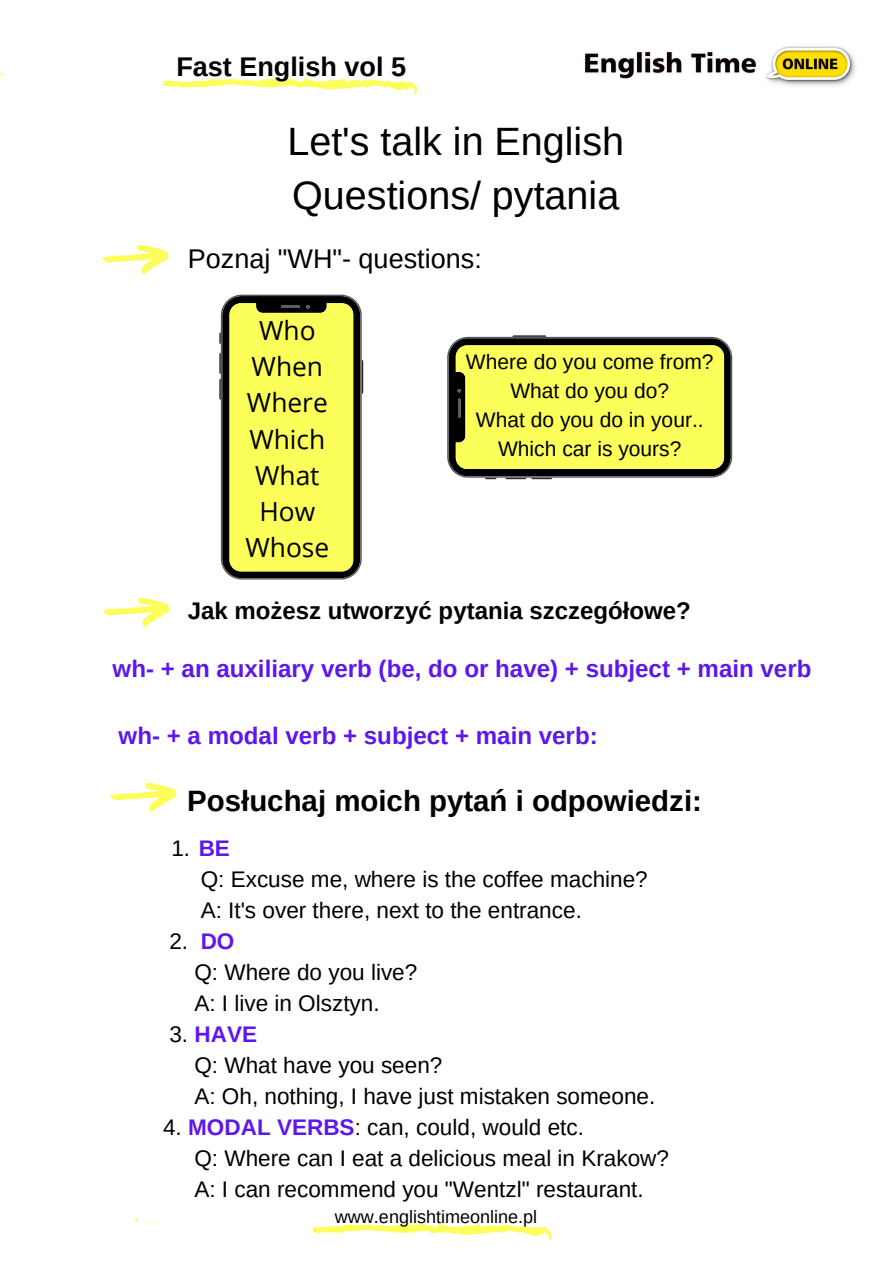
<style>
.page{position:relative;width:894px;height:1264px;background:#fff}
.page>*{position:absolute;margin:0;border:0;box-sizing:border-box;transform-origin:0 0}
.t1{font:39.45px/54.4px "Arimo";color:#000}
.t2{font:700 29.4px "Arimo";color:#000}
.t3{font:27px "Arimo";color:#000}
.t4{font:700 27px "Arimo";color:#000}
.t5{font:26.4px/36.2px "Open Sans";color:#000;text-align:center}
.t6{font:700 24.15px "Arimo";color:#5e17eb}
.t7{font:700 24px "Arimo";color:#000}
.t8{font:22.5px/31px "Arimo";color:#000}
.t9{font:21px/29px "Arimo";color:#000;text-align:center}
.t10{font:18px "Arimo";color:#000}
.s1{font-weight:700;color:#5e17eb}
</style>
<div class="page">
<img style="left:584px;top:46px;width:272px;height:40px">
<svg style="left:0;top:72px;width:417px;height:22px"></svg>
<svg style="left:219px;top:295px;width:144px;height:284px;background:#d1d451"></svg>
<svg style="left:447px;top:335px;width:285px;height:144px;background:#d3d652"></svg>
<svg style="left:103px;top:597px;width:66px;height:30px"></svg>
<svg style="left:110px;top:782px;width:66px;height:30px"></svg>
<svg style="left:102px;top:245px;width:66px;height:30px"></svg>
<svg style="left:134px;top:1218px;width:418px;height:21px"></svg>
<p class="t4" style="left:176px;top:52px;width:231px">Fast English vol 5</p>
<h1 class="t1" style="left:287px;top:114px;width:338px">Let's talk in English<br>Questions/ pytania</h1>
<p class="t3" style="left:188px;top:244px;width:295px">Poznaj "WH"- questions:</p>
<p class="t5" style="left:245px;top:312px;width:85px">Who<br>When<br>Where<br>Which<br>What<br>How<br>Whose</p>
<p class="t9" style="left:466px;top:347px;width:249px">Where do you come from?<br>What do you do?<br>What do you do in your..<br>Which car is yours?</p>
<p class="t7" style="left:188px;top:597px;width:504px">Jak możesz utworzyć pytania szczegółowe?</p>
<p class="t6" style="left:112px;top:655px;width:700px">wh- + an auxiliary verb (be, do or have) + subject + main verb</p>
<p class="t6" style="left:119px;top:721px;width:480px">wh- + a modal verb + subject + main verb:</p>
<h2 class="t2" style="left:187px;top:784px;width:516px">Posłuchaj moich pytań i odpowiedzi:</h2>
<p class="t8" style="left:201px;top:832px;width:448px;text-indent:-29px">1. <span class="s1">BE<br></span>Q: Excuse me, where is the coffee machine?<br>A: It's over there, next to the entrance.</p>
<p class="t8" style="left:194px;top:925px;width:224px;text-indent:-25px">2. <span class="s1">DO<br></span>Q: Where do you live?<br>A: I live in Olsztyn.</p>
<p class="t8" style="left:194px;top:1018px;width:462px;text-indent:-25px">3. <span class="s1">HAVE<br></span>Q: What have you seen?<br>A: Oh, nothing, I have just mistaken someone.</p>
<p class="t8" style="left:194px;top:1111px;width:476px;text-indent:-31px">4. <span class="s1">MODAL VERBS</span>: can, could, would etc.<br>Q: Where can I eat a delicious meal in Krakow?<br>A: I can recommend you "Wentzl" restaurant.</p>
<p class="t10" style="left:335px;top:1206px;width:204px">www.englishtimeonline.pl</p>
</div>
